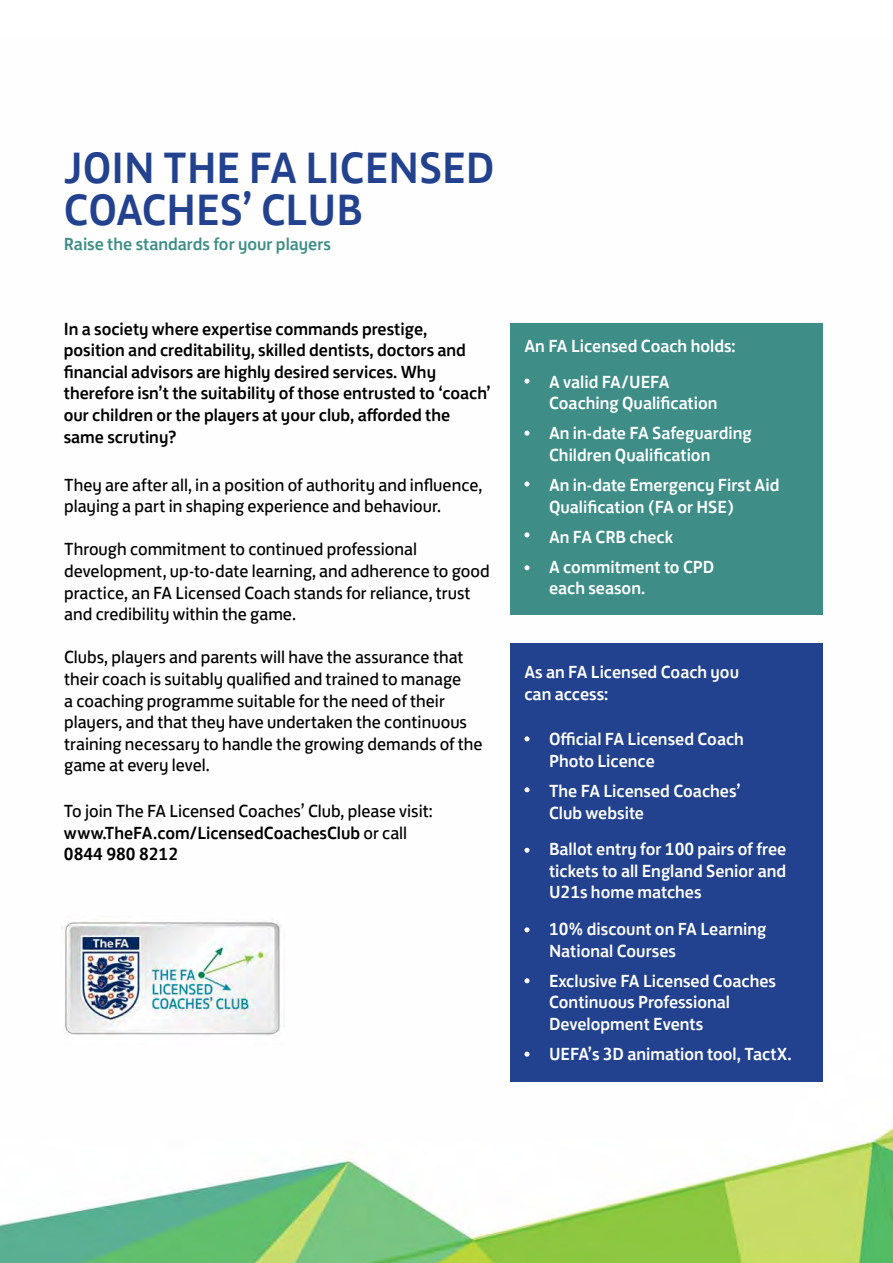
<style>
.page{position:relative;width:893px;height:1263px;background:#fff}
.page>*{position:absolute;margin:0;border:0;box-sizing:border-box;transform-origin:0 0}
.t1{font:500 45px/42px "FS Jack";color:#22418e}
.t2{font:18px/21.6px "FS Jack";color:#000}
.t3{font:500 18px/21.6px "FS Jack";color:#fff}
.t4{font:500 18px/21.6px "FS Jack";color:#000}
.t5{font:500 18px "FS Jack";color:#3e8e87}
.s1{font-weight:500}
</style>
<div class="page">
<img style="left:0;top:614px;width:893px;height:649px">
<div style="left:510px;top:323px;width:313px;height:291px;background:#3e8e87"></div>
<div style="left:510px;top:643px;width:313px;height:439px;background:#22418e"></div>
<svg style="left:524px;top:379px;width:5px;height:5px"></svg>
<svg style="left:524px;top:431px;width:5px;height:5px"></svg>
<svg style="left:524px;top:481px;width:5px;height:5px"></svg>
<svg style="left:524px;top:532px;width:5px;height:5px"></svg>
<svg style="left:524px;top:565px;width:5px;height:5px"></svg>
<svg style="left:524px;top:736px;width:5px;height:5px"></svg>
<svg style="left:524px;top:787px;width:5px;height:5px"></svg>
<svg style="left:524px;top:848px;width:5px;height:5px"></svg>
<svg style="left:524px;top:927px;width:5px;height:5px"></svg>
<svg style="left:524px;top:978px;width:5px;height:5px"></svg>
<svg style="left:524px;top:1051px;width:5px;height:6px"></svg>
<img style="left:62px;top:916px;width:223px;height:128px">
<h1 class="t1" style="left:64px;top:143px;width:432px">JoIN The FA Licensed<br>Coaches’ Club</h1>
<p class="t5" style="left:64px;top:229px;width:269px">Raise the standards for your players</p>
<p class="t4" style="left:64px;top:316px;width:428px">I n a society where expertise commands prestige, position and creditability, skilled dentists, doctors and financial advisors are highly desired services. Why therefore isn’t the suitability of those entrusted to ‘coach’ our children or the players at your club, afforded the same scrutiny?</p>
<p class="t2" style="left:64px;top:472px;width:420px">They are after all, in a position of authority and influence, playing a part in shaping experience and behaviour.</p>
<p class="t2" style="left:64px;top:537px;width:427px">Through commitment to continued professional development, up-to-date learning, and adherence to good practice, an FA Licensed Coach stands for reliance, trust and credibility within the game.</p>
<p class="t2" style="left:64px;top:645px;width:420px">Clubs, players and parents will have the assurance that their coach is suitably qualified and trained to manage<br>a coaching programme suitable for the need of their players, and that they have undertaken the continuous training necessary to handle the growing demands of the game at every level.</p>
<p class="t2" style="left:64px;top:799px;width:370px">To join The FA Licensed Coaches’ Club, please visit: <span class="s1">www.TheFA.com/LicensedCoachesClub</span> or call<br><span class="s1">0844 980 8212</span></p>
<p class="t3" style="left:524px;top:333px;width:213px">An FA Licensed Coach holds:</p>
<p class="t3" style="left:549px;top:369px;width:170px">A valid FA/UE FA<br>Coaching Qualification</p>
<p class="t3" style="left:549px;top:421px;width:204px">An in-date FA Safeguarding<br>Children Qualification</p>
<p class="t3" style="left:549px;top:473px;width:232px">An in-date Emergency First Aid<br>Qualification (FA or HSE)</p>
<p class="t3" style="left:549px;top:520px;width:165px;line-height:30px">An FA CRB check<br>A commitment to CPD</p>
<p class="t3" style="left:549px;top:576px;width:98px">each season.</p>
<p class="t3" style="left:524px;top:660px;width:216px">As an FA Licensed Coach you can access:</p>
<p class="t3" style="left:549px;top:727px;width:196px">Official FA Licensed Coach<br>Photo Licence</p>
<p class="t3" style="left:549px;top:779px;width:193px">The FA Licensed Coaches’<br>Club website</p>
<p class="t3" style="left:549px;top:837px;width:239px;text-align:justify">Ballot entry for 100 pairs of free tickets to all England Senior and U21s home matches</p>
<p class="t3" style="left:549px;top:917px;width:219px">10% discount on FA Learning<br>National Courses</p>
<p class="t3" style="left:549px;top:968px;width:228px">Exclusive FA Licensed Coaches<br>Continuous Professional<br>Development Events</p>
<p class="t3" style="left:549px;top:1042px;width:244px">UE FA’s 3D animation tool, TactX.</p>
</div>
